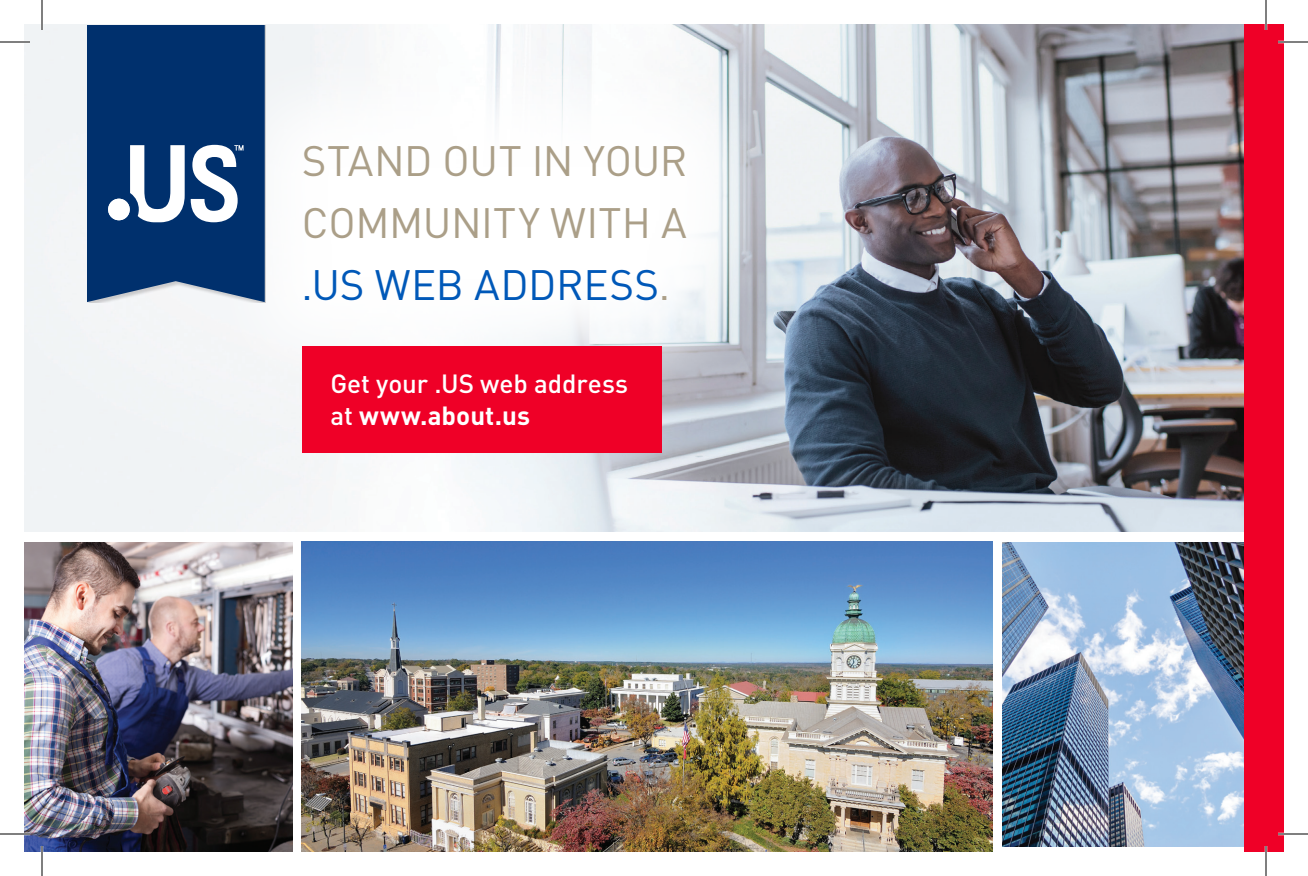
<style>
.page{position:relative;width:1308px;height:876px;background:#fff}
.page>*{position:absolute;margin:0;border:0;box-sizing:border-box;transform-origin:0 0}
.Client_Name{font:42px/62px "DINOT";letter-spacing:-.005em;color:#ab9f88;text-align:justify}
.Client_Name-2{font:500 26px "DINOT";color:#fff}
.Client_Name-3{font:700 26px "DINOT";letter-spacing:.005em;color:#fff}
.s1{color:#0058b8}
.s2{font-weight:500}
</style>
<div class="page">
<img style="left:24px;top:24px;width:1220px;height:508px">
<img style="left:1003px;top:542px;width:241px;height:304px">
<img style="left:302px;top:542px;width:690px;height:310px">
<img style="left:24px;top:542px;width:269px;height:310px">
<div style="left:1244px;top:24px;width:40px;height:828px;background:#ef0027"></div>
<svg style="left:201px;top:41px;width:587px;height:364px"></svg>
<div style="left:302px;top:347px;width:360px;height:106px;background:#ef0027"></div>
<div style="left:87px;top:25px;width:178px;height:277px;background:#00306d"></div>
<div style="left:108px;top:199px;width:22px;height:21px;background:#fff;border-radius:50%"></div>
<svg style="left:130px;top:145px;width:55px;height:77px"></svg>
<svg style="left:191px;top:145px;width:53px;height:77px"></svg>
<hr style="left:0;top:41px;width:30px;height:2px;background:#fff">
<hr style="left:1278px;top:41px;width:30px;height:2px;background:#fff">
<hr style="left:0;top:833px;width:30px;height:2px;background:#fff">
<hr style="left:1278px;top:833px;width:30px;height:2px;background:#fff">
<hr style="left:41px;top:0;width:2px;height:30px;background:#fff">
<hr style="left:41px;top:846px;width:2px;height:30px;background:#fff">
<hr style="left:1265px;top:0;width:2px;height:30px;background:#fff">
<hr style="left:1265px;top:846px;width:2px;height:30px;background:#fff">
<hr style="left:0;top:42px;width:30px;height:1px;background:#000">
<hr style="left:1278px;top:42px;width:30px;height:1px;background:#000">
<hr style="left:0;top:834px;width:30px;height:1px;background:#000">
<hr style="left:1278px;top:834px;width:30px;height:1px;background:#000">
<hr style="left:42px;top:0;width:1px;height:30px;background:#000">
<hr style="left:42px;top:846px;width:1px;height:30px;background:#000">
<hr style="left:1266px;top:0;width:1px;height:30px;background:#000">
<hr style="left:1266px;top:846px;width:1px;height:30px;background:#000">
<p class="Client_Name" style="left:302px;top:129px;width:387px">STAND OUT IN YOUR COMMUNITY WITH A <span class="s1">.US WEB ADDRESS</span>.</p>
<p class="Client_Name-2" style="left:330px;top:367px;width:299px">Get your .US web address</p>
<p class="Client_Name-3" style="left:330px;top:398px;width:201px"><span class="s2">at</span> www.about.us</p>
</div>
